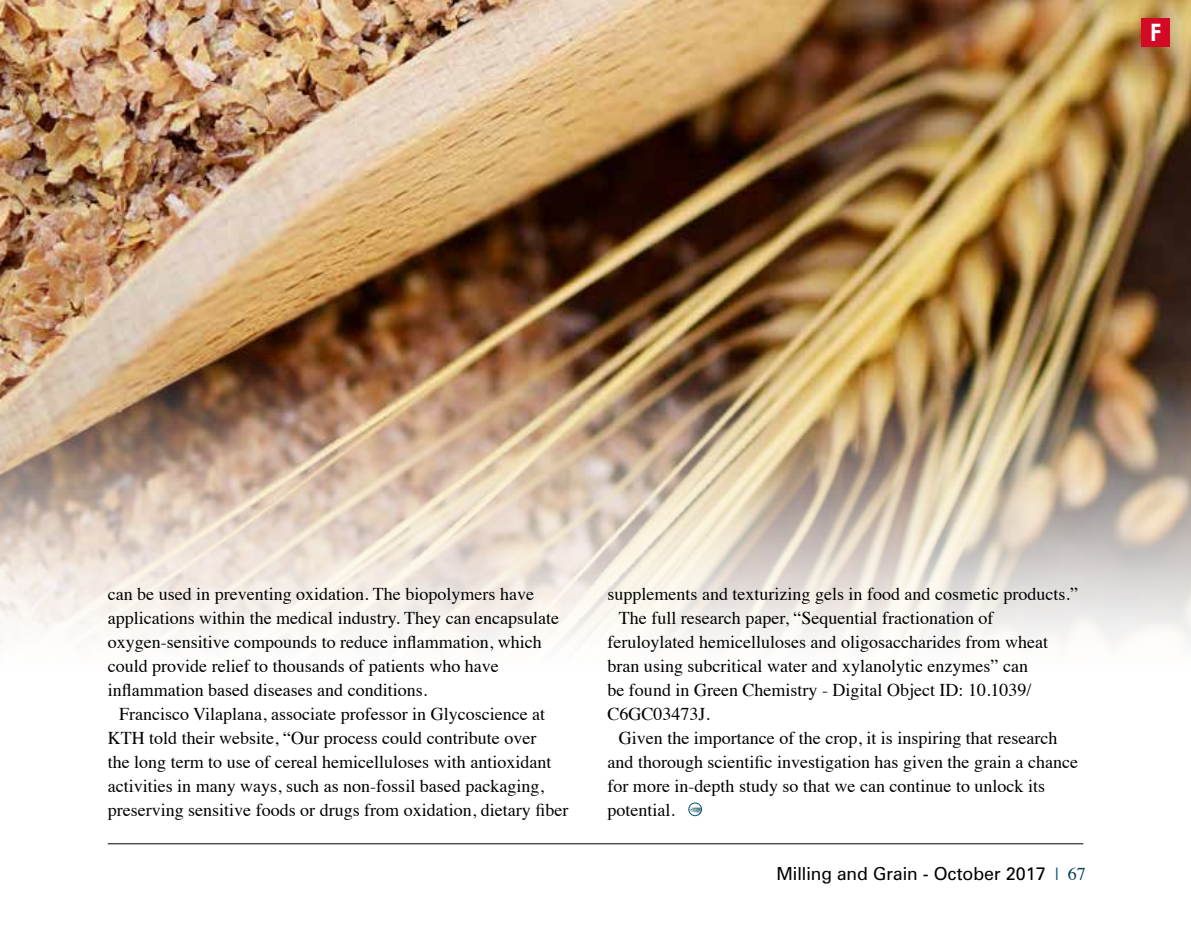
<style>
.page{position:relative;width:1191px;height:928px;background:#fff}
.page>*{position:absolute;margin:0;border:0;box-sizing:border-box;transform-origin:0 0}
.t1{font:700 24px "Century Gothic";color:#fff}
.t2{font:18px/24px "Times";color:#000}
.t3{font:18px "Zurich BT";color:#000}
.s1{font-family:"Times";color:#00557e}
.s2{font-family:"Times";color:#004257}
</style>
<div class="page">
<img style="left:0;top:0;width:1191px;height:643px">
<hr style="left:108px;top:843px;width:975px;height:1px;background:#000">
<svg style="left:689px;top:806px;width:12px;height:8px"></svg>
<div style="left:688px;top:802px;width:14px;height:14px;border:1px solid #005772;border-radius:50%"></div>
<div style="left:1141px;top:18px;width:28px;height:28px;background:#d30a25"></div>
<h1 class="t1" style="left:1149px;top:17px;width:13px">F</h1>
<p class="t2" style="left:108px;top:580px;width:453px">can be used in preventing oxidation. The biopolymers have applications within the medical industry. They can encapsulate oxygen-sensitive compounds to reduce inflammation, which could provide relief to thousands of patients who have inflammation based diseases and conditions.</p>
<p class="t2" style="left:108px;top:700px;width:462px;text-indent:11px">Francisco Vilaplana, associate professor in Glycoscience at KTH told their website, “Our process could contribute over<br>the long term to use of cereal hemicelluloses with antioxidant activities in many ways, such as non-fossil based packaging, preserving sensitive foods or drugs from oxidation, dietary fiber</p>
<p class="t2" style="left:607px;top:580px;width:472px">supplements and texturizing gels in food and cosmetic products.”</p>
<p class="t2" style="left:619px;top:604px;width:376px">The full research paper, “Sequential fractionation of</p>
<p class="t2" style="left:607px;top:628px;width:442px">feruloylated hemicelluloses and oligosaccharides from wheat</p>
<p class="t2" style="left:607px;top:652px;width:422px">bran using subcritical water and xylanolytic enzymes” can</p>
<p class="t2" style="left:607px;top:676px;width:425px">be found in Green Chemistry - Digital Object ID: 10.1039/</p>
<p class="t2" style="left:607px;top:700px;width:104px">C6GC03473J.</p>
<p class="t2" style="left:619px;top:724px;width:440px">Given the importance of the crop, it is inspiring that research</p>
<p class="t2" style="left:607px;top:748px;width:472px">and thorough scientific investigation has given the grain a chance</p>
<p class="t2" style="left:607px;top:772px;width:439px">for more in-depth study so that we can continue to unlock its</p>
<p class="t2" style="left:607px;top:796px;width:69px">potential.</p>
<p class="t3" style="left:776px;top:863px;width:311px">Milling and Grain - October 2017 <span class="s1">|</span> <span class="s2">67</span></p>
</div>
